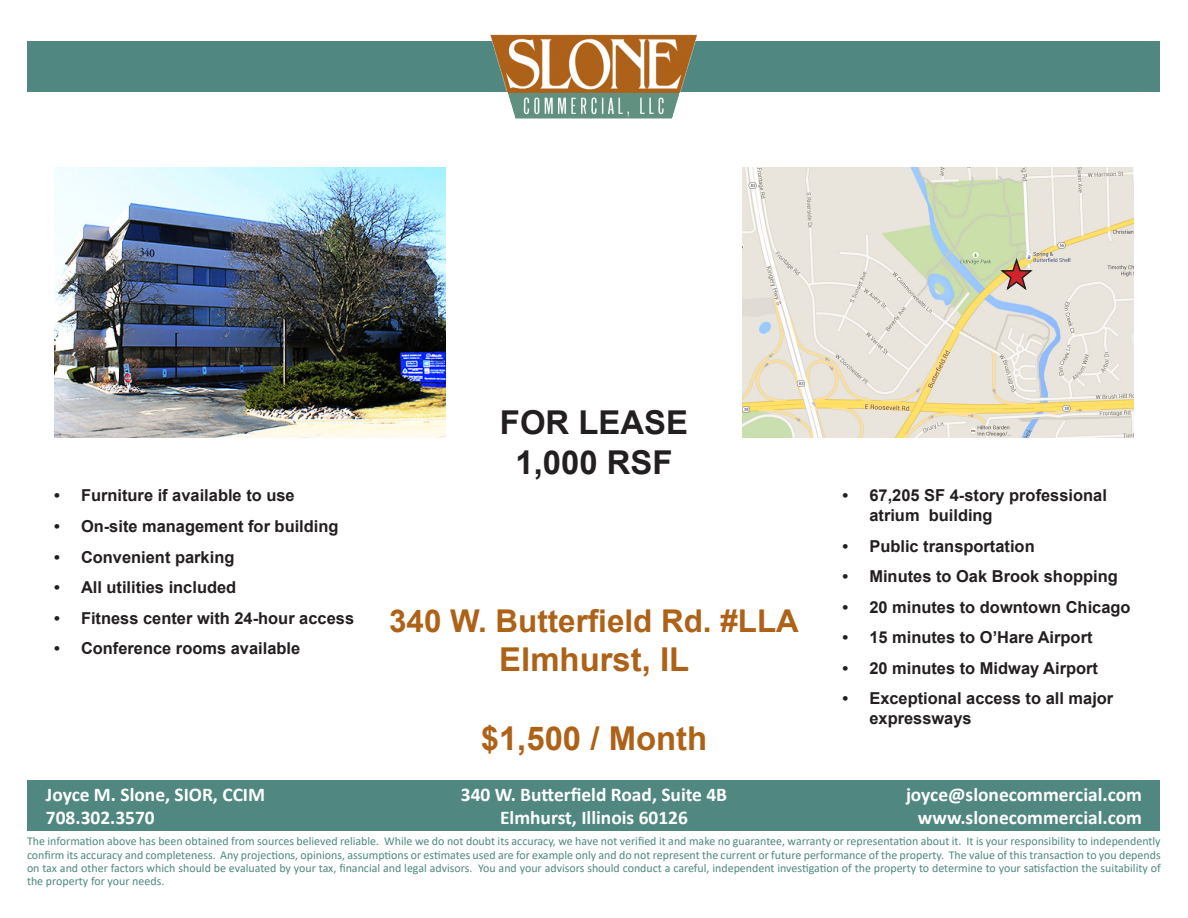
<style>
.page{position:relative;width:1188px;height:918px;background:#fff}
.page>*{position:absolute;margin:0;border:0;box-sizing:border-box;transform-origin:0 0}
.t1{font:700 32.85px "Arial";color:#ae6217}
.t2{font:700 32.85px "Arial";color:#231f20}
.t3{font:700 31.35px "Arial";color:#ae6217}
.t4{font:700 19.5px "Calibri";color:#fff}
.t5{font:700 16.5px/19.8px "Arial";color:#231f20}
.t6{font:12px/13.5px "Calibri";color:#508881;text-align:justify}
</style>
<div class="page">
<div style="left:28px;top:780px;width:1132px;height:51px;background:#508881"></div>
<svg style="left:706px;top:41px;width:454px;height:1px"></svg>
<div style="left:27px;top:42px;width:1133px;height:50px;background:#508881"></div>
<img style="left:482px;top:34px;width:224px;height:85px">
<img style="left:742px;top:168px;width:392px;height:270px">
<svg style="left:998px;top:258px;width:37px;height:34px"></svg>
<img style="left:54px;top:168px;width:392px;height:270px">
<p class="t5" style="left:54px;top:486px;width:242px">• Furniture if available to use</p>
<p class="t5" style="left:54px;top:517px;width:286px">• On-site management for building</p>
<p class="t5" style="left:54px;top:547px;width:182px">• Convenient parking</p>
<p class="t5" style="left:54px;top:578px;width:184px">• All utilities included</p>
<p class="t5" style="left:54px;top:608px;width:302px">• Fitness center with 24-hour access</p>
<p class="t5" style="left:54px;top:639px;width:248px">• Conference rooms available</p>
<p class="t2" style="left:500px;top:400px;width:190px">FOR LEASE</p>
<p class="t2" style="left:515px;top:439px;width:159px">1,000 RSF</p>
<p class="t3" style="left:389px;top:599px;width:411px">340 W. Butterfield Rd. #LLA</p>
<p class="t1" style="left:499px;top:636px;width:191px">Elmhurst, IL</p>
<p class="t1" style="left:481px;top:715px;width:228px">$1,500 / Month</p>
<p class="t5" style="left:869px;top:486px;width:239px;text-indent:-27px">• 67,205 SF 4-story professional atrium building</p>
<p class="t5" style="left:842px;top:536px;width:194px">• Public transportation</p>
<p class="t5" style="left:842px;top:567px;width:277px">• Minutes to Oak Brook shopping</p>
<p class="t5" style="left:842px;top:597px;width:290px">• 20 minutes to downtown Chicago</p>
<p class="t5" style="left:842px;top:628px;width:252px">• 15 minutes to O’Hare Airport</p>
<p class="t5" style="left:842px;top:658px;width:257px">• 20 minutes to Midway Airport</p>
<p class="t5" style="left:869px;top:689px;width:245px;text-indent:-27px">• Exceptional access to all major expressways</p>
<p class="t4" style="left:461px;top:781px;width:268px">340 W. Butterfield Road, Suite 4B</p>
<p class="t4" style="left:500px;top:804px;width:189px">Elmhurst, Illinois 60126</p>
<p class="t4" style="left:906px;top:781px;width:237px">joyce@slonecommercial.com</p>
<p class="t4" style="left:918px;top:804px;width:226px">www.slonecommercial.com</p>
<p class="t6" style="left:27px;top:834px;width:1135px">The information above has been obtained from sources believed reliable. While we do not doubt its accuracy, we have not verified it and make no guarantee, warranty or representation about it. It is your responsibility to independently confirm its accuracy and completeness. Any projections, opinions, assumptions or estimates used are for example only and do not represent the current or future performance of the property. The value of this transaction to you depends on tax and other factors which should be evaluated by your tax, financial and legal advisors. You and your advisors should conduct a careful, independent investigation of the property to determine to your satisfaction the suitability of the property for your needs.</p>
<p class="t4" style="left:46px;top:781px;width:221px">Joyce M. Slone, SIOR, CCIM</p>
<p class="t4" style="left:46px;top:804px;width:110px">708.302.3570</p>
</div>
